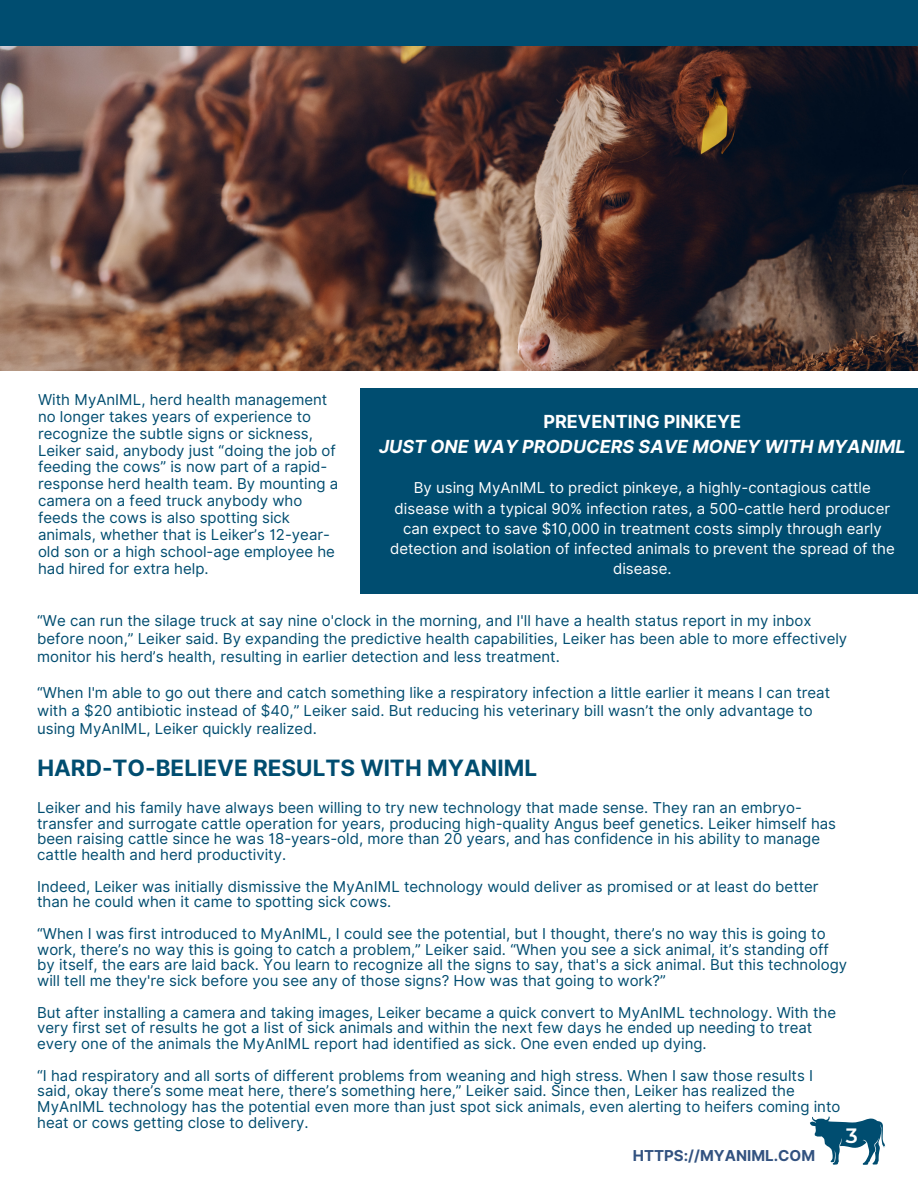
<style>
.page{position:relative;width:918px;height:1188px;background:#fff}
.page>*{position:absolute;margin:0;border:0;box-sizing:border-box;transform-origin:0 0}
.t1{font:700 22.5px "Inter";color:#004d70}
.t2{font:600 20.7px "Montserrat";color:#fff}
.t3{font:italic 700 18px "Inter";color:#fff}
.t4{font:700 18px "Inter";color:#fff}
.t5{font:15px/15.8px "Inter";color:#004d70}
.t6{font:15px/20.2px "Inter";color:#fff;text-align:center}
.t7{font:700 15px "Inter";color:#325280}
</style>
<div class="page">
<div style="left:0;top:0;width:918px;height:46px;background:#004d70"></div>
<svg style="left:810px;top:1116px;width:75px;height:49px"></svg>
<img style="left:0;top:47px;width:918px;height:324px">
<div style="left:360px;top:389px;width:558px;height:205px;background:#004d70"></div>
<p class="t5" style="left:38px;top:391px;width:302px;line-height:16.8px">With MyAnIML, herd health management no longer takes years of experience to recognize the subtle signs or sickness, Leiker said, anybody just “doing the job of feeding the cows” is now part of a rapid&shy;response herd health team. By mounting a camera on a feed truck anybody who feeds the cows is also spotting sick animals, whether that is Leiker’s 12-year&shy;old son or a high school-age employee he had hired for extra help.</p>
<p class="t4" style="left:543px;top:411px;width:199px">PREVENTING PINKEYE</p>
<p class="t3" style="left:379px;top:436px;width:528px">JUST ONE WAY PRODUCERS SAVE MONEY WITH MYANIML</p>
<p class="t6" style="left:390px;top:478px;width:506px">By using MyAnIML to predict pinkeye, a highly-contagious cattle disease with a typical 90% infection rates, a 500-cattle herd producer can expect to save $10,000 in treatment costs simply through early detection and isolation of infected animals to prevent the spread of the disease.</p>
<p class="t5" style="left:37px;top:611px;width:812px;line-height:18px">“We can run the silage truck at say nine o'clock in the morning, and I'll have a health status report in my inbox before noon,” Leiker said. By expanding the predictive health capabilities, Leiker has been able to more effectively monitor his herd’s health, resulting in earlier detection and less treatment.</p>
<p class="t5" style="left:37px;top:683px;width:795px;line-height:18px">“When I'm able to go out there and catch something like a respiratory infection a little earlier it means I can treat with a $20 antibiotic instead of $40,” Leiker said. But reducing his veterinary bill wasn’t the only advantage to using MyAnIML, Leiker quickly realized.</p>
<p class="t1" style="left:37px;top:755px;width:501px">HARD-TO-BELIEVE RESULTS WITH MYANIML</p>
<p class="t5" style="left:37px;top:800px;width:800px">Leiker and his family have always been willing to try new technology that made sense. They ran an embryo&shy;transfer and surrogate cattle operation for years, producing high-quality Angus beef genetics. Leiker himself has been raising cattle since he was 18-years-old, more than 20 years, and has confidence in his ability to manage cattle health and herd productivity.</p>
<p class="t5" style="left:37px;top:878px;width:783px">Indeed, Leiker was initially dismissive the MyAnIML technology would deliver as promised or at least do better than he could when it came to spotting sick cows.</p>
<p class="t5" style="left:37px;top:926px;width:812px">“When I was first introduced to MyAnIML, I could see the potential, but I thought, there’s no way this is going to work, there’s no way this is going to catch a problem,” Leiker said. “When you see a sick animal, it’s standing off by itself, the ears are laid back. You learn to recognize all the signs to say, that's a sick animal. But this technology will tell me they're sick before you see any of those signs? How was that going to work?”</p>
<p class="t5" style="left:37px;top:1004px;width:800px">But after installing a camera and taking images, Leiker became a quick convert to MyAnIML technology. With the very first set of results he got a list of sick animals and within the next few days he ended up needing to treat every one of the animals the MyAnIML report had identified as sick. One even ended up dying.</p>
<p class="t5" style="left:37px;top:1067px;width:805px">“I had respiratory and all sorts of different problems from weaning and high stress. When I saw those results I said, okay there’s some meat here, there’s something here,” Leiker said. Since then, Leiker has realized the MyAnIML technology has the potential even more than just spot sick animals, even alerting to heifers coming into heat or cows getting close to delivery.</p>
<p class="t2" style="left:846px;top:1123px;width:14px">3</p>
<p class="t7" style="left:633px;top:1147px;width:184px">HTTPS://MYANIML.COM</p>
</div>
